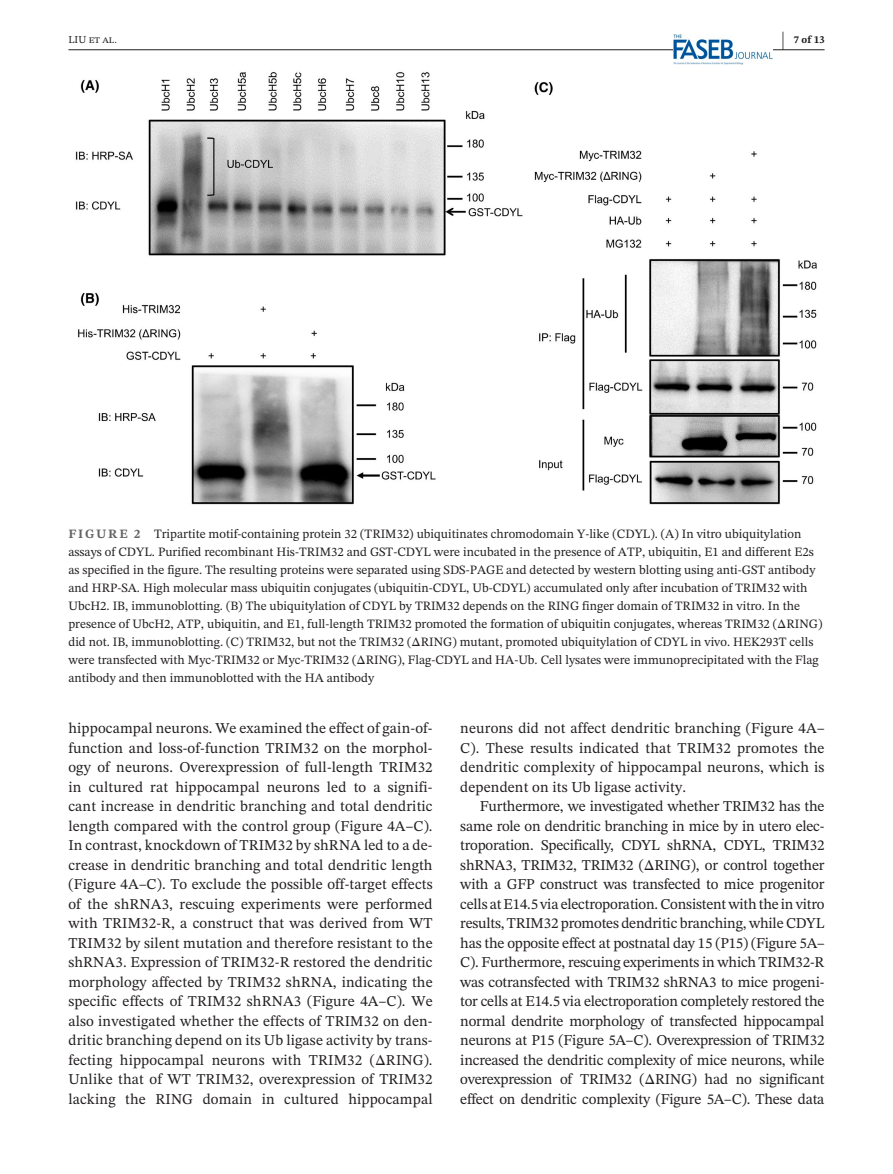
<style>
.page{position:relative;width:893px;height:1174px;background:#fff}
.page>*{position:absolute;margin:0;border:0;box-sizing:border-box;transform-origin:0 0}
.t1{font:700 21px "STIX Two Text";color:#231f20;scale:.42 1}
.t2{font:15px/19.5px "STIX Two Text";letter-spacing:.01em;color:#231f20;text-align:justify}
.t3{font:12.75px/18px "STIX Two Text";color:#231f20}
.t4{font:10.5px "STIX Two Text";color:#231f20}
.t5{font:700 10.5px "STIX Two Text";color:#231f20}
.s1{font-weight:700;color:#636366}
.s2{font-family:"STIX"}
</style>
<div class="page">
<hr style="left:68px;top:49px;width:756px;height:1px;background:#231f20">
<img style="left:673px;top:35px;width:99px;height:30px">
<img style="left:75px;top:72px;width:742px;height:433px">
<h1 class="t1" style="left:782px;top:24px;width:8px">|</h1>
<p class="t4" style="left:68px;top:32px;width:50px">LIU et al.</p>
<p class="t5" style="left:794px;top:32px;width:32px">7 of 13</p>
<p class="t3" style="left:68px;top:524px;width:755px"><span class="s1">FIGURE 2</span> Tripartite motif-containing protein 32 (TRIM32) ubiquitinates chromodomain Y-like (CDYL). (A) In vitro ubiquitylation assays of CDYL. Purified recombinant His-TRIM32 and GST-CDYL were incubated in the presence of ATP, ubiquitin, E1 and different E2s as specified in the figure. The resulting proteins were separated using SDS-PAGE and detected by western blotting using anti-GST antibody and HRP-SA. High molecular mass ubiquitin conjugates (ubiquitin-CDYL, Ub-CDYL) accumulated only after incubation of TRIM32 with UbcH2. IB, immunoblotting. (B) The ubiquitylation of CDYL by TRIM32 depends on the RING finger domain of TRIM32 in vitro. In the presence of UbcH2, ATP, ubiquitin, and E1, full-length TRIM32 promoted the formation of ubiquitin conjugates, whereas TRIM32 (<span class="s2">Δ</span>RING) did not. IB, immunoblotting. (C) TRIM32, but not the TRIM32 (<span class="s2">Δ</span>RING) mutant, promoted ubiquitylation of CDYL in vivo. HEK293T cells were transfected with Myc-TRIM32 or Myc-TRIM32 (<span class="s2">Δ</span>RING), Flag-CDYL and HA-Ub. Cell lysates were immunoprecipitated with the Flag antibody and then immunoblotted with the HA antibody</p>
<p class="t2" style="left:68px;top:718px;width:366px">hippocampal neurons. We examined the effect of gain-of&shy;function and loss-of-function TRIM32 on the morphol&shy;ogy of neurons. Overexpression of full-length TRIM32 in cultured rat hippocampal neurons led to a signifi&shy;cant increase in dendritic branching and total dendritic length compared with the control group (Figure 4A–C).<br>In contrast, knockdown of TRIM32 by shRNA led to a de&shy;crease in dendritic branching and total dendritic length (Figure 4A–C). To exclude the possible off-target effects of the shRNA3, rescuing experiments were performed with TRIM32-R, a construct that was derived from WT TRIM32 by silent mutation and therefore resistant to the shRNA3. Expression of TRIM32-R restored the dendritic morphology affected by TRIM32 shRNA, indicating the specific effects of TRIM32 shRNA3 (Figure 4A–C). We also investigated whether the effects of TRIM32 on den&shy;dritic branching depend on its Ub ligase activity by trans&shy;fecting hippocampal neurons with TRIM32 (<span class="s2">Δ</span>RING).<br>Unlike that of WT TRIM32, overexpression of TRIM32 lacking the RING domain in cultured hippocampal</p>
<p class="t2" style="left:460px;top:718px;width:366px">neurons did not affect dendritic branching (Figure 4A– C). These results indicated that TRIM32 promotes the dendritic complexity of hippocampal neurons, which is dependent on its Ub ligase activity.</p>
<p class="t2" style="left:460px;top:796px;width:366px;text-indent:20px">Furthermore, we investigated whether TRIM32 has the same role on dendritic branching in mice by in utero elec&shy;troporation. Specifically, CDYL shRNA, CDYL, TRIM32 shRNA3, TRIM32, TRIM32 (<span class="s2">Δ</span>RING), or control together with a GFP construct was transfected to mice progenitor cells at E14.5 via electroporation. Consistent with the in vitro results, TRIM32 promotes dendritic branching, while CDYL has the opposite effect at postnatal day 15 (P15) (Figure 5A– C). Furthermore, rescuing experiments in which TRIM32-R was cotransfected with TRIM32 shRNA3 to mice progeni&shy;tor cells at E14.5 via electroporation completely restored the normal dendrite morphology of transfected hippocampal neurons at P15 (Figure 5A–C). Overexpression of TRIM32 increased the dendritic complexity of mice neurons, while overexpression of TRIM32 (<span class="s2">Δ</span>RING) had no significant effect on dendritic complexity (Figure 5A–C). These data</p>
</div>
